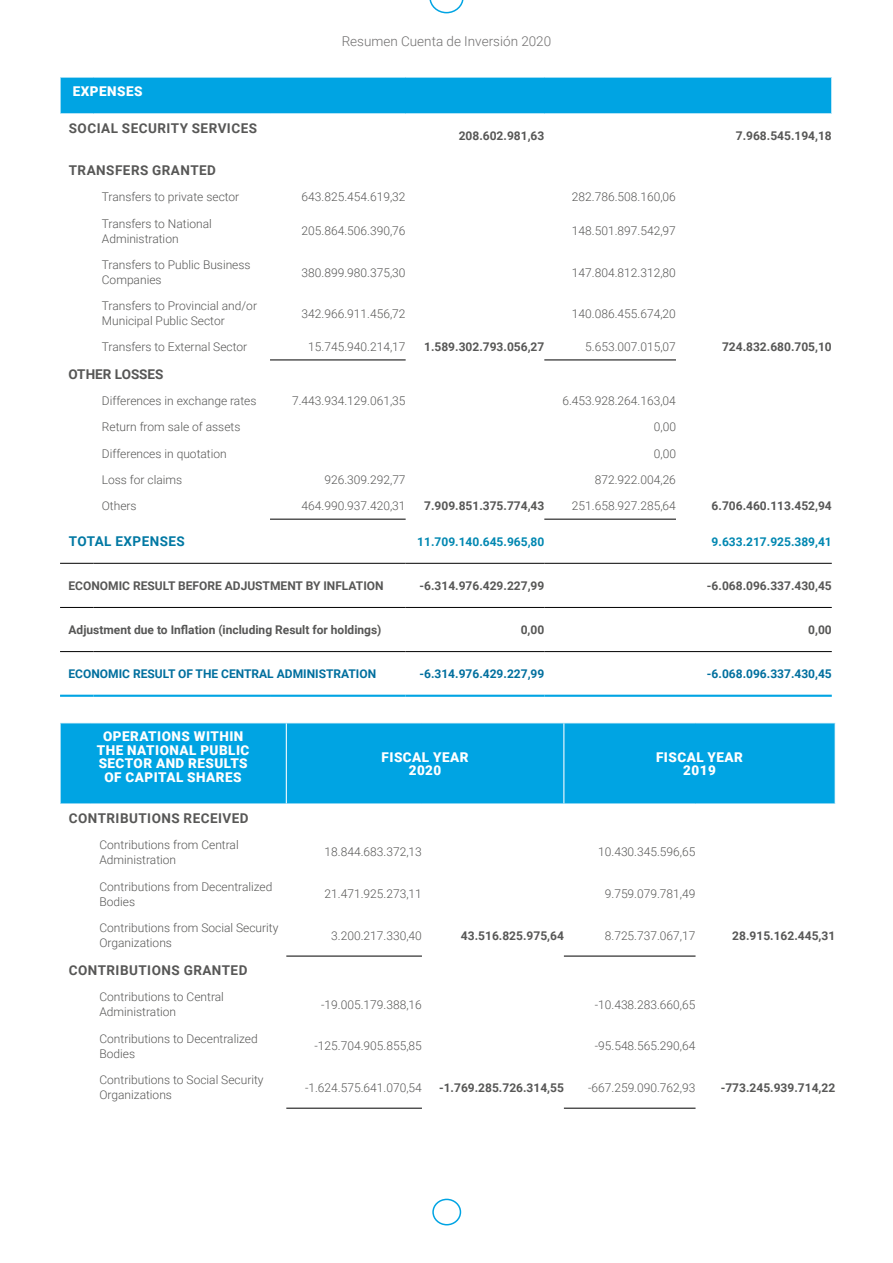
<style>
.page{position:relative;width:893px;height:1263px;background:#fff}
.page>*{position:absolute;margin:0;border:0;box-sizing:border-box;transform-origin:0 0}
.t1{font:900 13.5px/13.5px "Roboto";letter-spacing:.035em;color:#fff;text-align:center}
.t2{font:700 13.5px "Roboto";letter-spacing:.035em;color:#575756}
.t3{font:300 13.5px "Roboto";color:#706f6f}
.t4{font:700 13.5px "Roboto";letter-spacing:.035em;color:#0078a3}
.t5{font:700 13.5px "Roboto";color:#575756}
.t6{font:300 12px/15px "Roboto";color:#575756}
.t7{font:700 12px "Roboto";color:#575756}
.t8{font:700 12px "Roboto";color:#006f9e}
.t9{font:700 12px "Roboto";color:#0087b1}
</style>
<div class="page">
<div style="left:432px;top:1199px;width:29px;height:26px;border:2px solid #00a4e3;border-radius:50%"></div>
<svg style="left:429px;top:0;width:35px;height:13px"></svg>
<div style="left:60px;top:77px;width:772px;height:37px;background:#00a4e3"></div>
<hr style="left:60px;top:77px;width:33px;height:1px;background:#fff">
<hr style="left:60px;top:78px;width:1px;height:35px;background:#fff">
<hr style="left:93px;top:77px;width:177px;height:1px;background:#fff">
<hr style="left:270px;top:77px;width:136px;height:1px;background:#fff">
<hr style="left:406px;top:77px;width:138px;height:1px;background:#fff">
<hr style="left:544px;top:77px;width:132px;height:1px;background:#fff">
<hr style="left:676px;top:77px;width:156px;height:1px;background:#fff">
<hr style="left:831px;top:78px;width:1px;height:35px;background:#fff">
<hr style="left:60px;top:113px;width:33px;height:1px;background:#fff">
<hr style="left:93px;top:113px;width:177px;height:1px;background:#fff">
<hr style="left:270px;top:113px;width:136px;height:1px;background:#fff">
<hr style="left:406px;top:113px;width:138px;height:1px;background:#fff">
<hr style="left:544px;top:113px;width:132px;height:1px;background:#fff">
<hr style="left:676px;top:113px;width:156px;height:1px;background:#fff">
<hr style="left:60px;top:563px;width:33px;height:1px;background:#000">
<hr style="left:93px;top:563px;width:177px;height:1px;background:#000">
<hr style="left:270px;top:563px;width:136px;height:1px;background:#000">
<hr style="left:60px;top:607px;width:33px;height:1px;background:#000">
<hr style="left:93px;top:607px;width:177px;height:1px;background:#000">
<hr style="left:270px;top:607px;width:136px;height:1px;background:#000">
<hr style="left:60px;top:651px;width:33px;height:1px;background:#000">
<hr style="left:93px;top:651px;width:177px;height:1px;background:#000">
<hr style="left:270px;top:651px;width:136px;height:1px;background:#000">
<hr style="left:406px;top:651px;width:138px;height:1px;background:#000">
<hr style="left:544px;top:651px;width:132px;height:1px;background:#000">
<hr style="left:676px;top:651px;width:156px;height:1px;background:#000">
<hr style="left:60px;top:695px;width:33px;height:2px;background:#00a4e3">
<hr style="left:93px;top:695px;width:177px;height:2px;background:#00a4e3">
<hr style="left:270px;top:695px;width:136px;height:2px;background:#00a4e3">
<hr style="left:406px;top:695px;width:138px;height:2px;background:#00a4e3">
<hr style="left:544px;top:695px;width:132px;height:2px;background:#00a4e3">
<hr style="left:676px;top:695px;width:156px;height:2px;background:#00a4e3">
<hr style="left:270px;top:360px;width:136px;height:1px;background:#000">
<hr style="left:544px;top:360px;width:132px;height:1px;background:#000">
<hr style="left:406px;top:563px;width:138px;height:1px;background:#000">
<hr style="left:544px;top:563px;width:132px;height:1px;background:#000">
<hr style="left:676px;top:563px;width:156px;height:1px;background:#000">
<hr style="left:406px;top:607px;width:138px;height:1px;background:#000">
<hr style="left:544px;top:607px;width:132px;height:1px;background:#000">
<hr style="left:676px;top:607px;width:156px;height:1px;background:#000">
<hr style="left:270px;top:519px;width:136px;height:1px;background:#000">
<hr style="left:544px;top:519px;width:132px;height:1px;background:#000">
<div style="left:61px;top:723px;width:774px;height:80px;background:#00a4e3"></div>
<hr style="left:286px;top:723px;width:1px;height:80px;background:#fff">
<hr style="left:286px;top:956px;width:136px;height:1px;background:#000">
<hr style="left:564px;top:956px;width:131px;height:1px;background:#000">
<hr style="left:286px;top:1108px;width:136px;height:1px;background:#000">
<hr style="left:564px;top:1108px;width:131px;height:1px;background:#000">
<hr style="left:563px;top:723px;width:1px;height:80px;background:#fff">
<p class="t1" style="left:73px;top:84px;width:71px">EXPENSES</p>
<p class="t2" style="left:69px;top:119px;width:190px">SOCIAL SECURITY SERVICES</p>
<p class="t3" style="left:342px;top:31px;width:211px">Resumen Cuenta de Inversión 2020</p>
<p class="t7" style="left:459px;top:127px;width:87px">208.602.981,63</p>
<p class="t7" style="left:736px;top:127px;width:98px">7.968.545.194,18</p>
<p class="t2" style="left:69px;top:161px;width:149px">TRANSFERS GRANTED</p>
<p class="t6" style="left:102px;top:189px;width:139px">Transfers to private sector</p>
<p class="t6" style="left:302px;top:189px;width:105px">643.825.454.619,32</p>
<p class="t6" style="left:572px;top:189px;width:105px">282.786.508.160,06</p>
<p class="t6" style="left:102px;top:215px;width:111px">Transfers to National<br>Administration</p>
<p class="t6" style="left:302px;top:223px;width:105px">205.864.506.390,76</p>
<p class="t6" style="left:572px;top:223px;width:105px">148.501.897.542,97</p>
<p class="t6" style="left:102px;top:257px;width:150px">Transfers to Public Business<br>Companies</p>
<p class="t6" style="left:302px;top:264px;width:105px">380.899.980.375,30</p>
<p class="t6" style="left:572px;top:264px;width:105px">147.804.812.312,80</p>
<p class="t6" style="left:102px;top:298px;width:157px">Transfers to Provincial and/or<br>Municipal Public Sector</p>
<p class="t6" style="left:302px;top:305px;width:105px">342.966.911.456,72</p>
<p class="t6" style="left:572px;top:305px;width:105px">140.086.455.674,20</p>
<p class="t6" style="left:102px;top:339px;width:147px">Transfers to External Sector</p>
<p class="t6" style="left:308px;top:339px;width:99px">15.745.940.214,17</p>
<p class="t7" style="left:424px;top:339px;width:122px">1.589.302.793.056,27</p>
<p class="t6" style="left:585px;top:339px;width:92px">5.653.007.015,07</p>
<p class="t7" style="left:722px;top:339px;width:111px">724.832.680.705,10</p>
<p class="t5" style="left:69px;top:364px;width:96px">OTHER LOSSES</p>
<p class="t6" style="left:102px;top:393px;width:156px">Differences in exchange rates</p>
<p class="t6" style="left:292px;top:393px;width:115px">7.443.934.129.061,35</p>
<p class="t6" style="left:562px;top:393px;width:115px">6.453.928.264.163,04</p>
<p class="t6" style="left:102px;top:419px;width:140px">Return from sale of assets</p>
<p class="t6" style="left:654px;top:419px;width:24px">0,00</p>
<p class="t6" style="left:102px;top:445px;width:126px">Differences in quotation</p>
<p class="t6" style="left:654px;top:445px;width:24px">0,00</p>
<p class="t6" style="left:102px;top:472px;width:82px">Loss for claims</p>
<p class="t6" style="left:324px;top:472px;width:83px">926.309.292,77</p>
<p class="t6" style="left:595px;top:472px;width:83px">872.922.004,26</p>
<p class="t6" style="left:102px;top:498px;width:36px">Others</p>
<p class="t6" style="left:302px;top:498px;width:105px">464.990.937.420,31</p>
<p class="t7" style="left:424px;top:498px;width:122px">7.909.851.375.774,43</p>
<p class="t6" style="left:572px;top:498px;width:105px">251.658.927.285,64</p>
<p class="t7" style="left:712px;top:498px;width:122px">6.706.460.113.452,94</p>
<p class="t4" style="left:69px;top:532px;width:118px">TOTAL EXPENSES</p>
<p class="t9" style="left:417px;top:533px;width:129px">11.709.140.645.965,80</p>
<p class="t9" style="left:712px;top:533px;width:122px">9.633.217.925.389,41</p>
<p class="t7" style="left:69px;top:577px;width:317px">ECONOMIC RESULT BEFORE ADJUSTMENT BY INFLATION</p>
<p class="t7" style="left:419px;top:577px;width:126px">-6.314.976.429.227,99</p>
<p class="t7" style="left:707px;top:577px;width:126px">-6.068.096.337.430,45</p>
<p class="t7" style="left:69px;top:621px;width:314px">Adjustment due to Inflation (including Result for holdings)</p>
<p class="t7" style="left:521px;top:621px;width:25px">0,00</p>
<p class="t7" style="left:808px;top:621px;width:25px">0,00</p>
<p class="t8" style="left:69px;top:665px;width:309px">ECONOMIC RESULT OF THE CENTRAL ADMINISTRATION</p>
<p class="t8" style="left:419px;top:665px;width:126px">-6.314.976.429.227,99</p>
<p class="t8" style="left:707px;top:665px;width:126px">-6.068.096.337.430,45</p>
<p class="t1" style="left:97px;top:729px;width:154px">OPERATIONS WITHIN<br>THE NATIONAL PUBLIC<br>SECTOR AND RESULTS<br>OF CAPITAL SHARES</p>
<p class="t1" style="left:382px;top:750px;width:88px">FISCAL YEAR<br>2020</p>
<p class="t1" style="left:656px;top:750px;width:88px">FISCAL YEAR<br>2019</p>
<p class="t2" style="left:69px;top:808px;width:181px">CONTRIBUTIONS RECEIVED</p>
<p class="t6" style="left:99px;top:837px;width:141px">Contributions from Central<br>Administration</p>
<p class="t6" style="left:325px;top:844px;width:99px">18.844.683.372,13</p>
<p class="t6" style="left:598px;top:844px;width:99px">10.430.345.596,65</p>
<p class="t6" style="left:99px;top:878px;width:175px">Contributions from Decentralized<br>Bodies</p>
<p class="t6" style="left:325px;top:886px;width:99px">21.471.925.273,11</p>
<p class="t6" style="left:605px;top:886px;width:92px">9.759.079.781,49</p>
<p class="t6" style="left:99px;top:920px;width:181px">Contributions from Social Security<br>Organizations</p>
<p class="t6" style="left:331px;top:927px;width:92px">3.200.217.330,40</p>
<p class="t7" style="left:461px;top:927px;width:104px">43.516.825.975,64</p>
<p class="t6" style="left:605px;top:927px;width:92px">8.725.737.067,17</p>
<p class="t7" style="left:732px;top:927px;width:104px">28.915.162.445,31</p>
<p class="t2" style="left:69px;top:960px;width:180px">CONTRIBUTIONS GRANTED</p>
<p class="t6" style="left:99px;top:989px;width:126px">Contributions to Central<br>Administration</p>
<p class="t6" style="left:321px;top:996px;width:102px">-19.005.179.388,16</p>
<p class="t6" style="left:595px;top:996px;width:102px">-10.438.283.660,65</p>
<p class="t6" style="left:99px;top:1030px;width:160px">Contributions to Decentralized<br>Bodies</p>
<p class="t6" style="left:314px;top:1038px;width:109px">-125.704.905.855,85</p>
<p class="t6" style="left:595px;top:1038px;width:102px">-95.548.565.290,64</p>
<p class="t6" style="left:99px;top:1072px;width:166px">Contributions to Social Security<br>Organizations</p>
<p class="t6" style="left:305px;top:1080px;width:118px">-1.624.575.641.070,54</p>
<p class="t7" style="left:439px;top:1079px;width:126px">-1.769.285.726.314,55</p>
<p class="t6" style="left:588px;top:1080px;width:109px">-667.259.090.762,93</p>
<p class="t7" style="left:721px;top:1079px;width:116px">-773.245.939.714,22</p>
</div>
